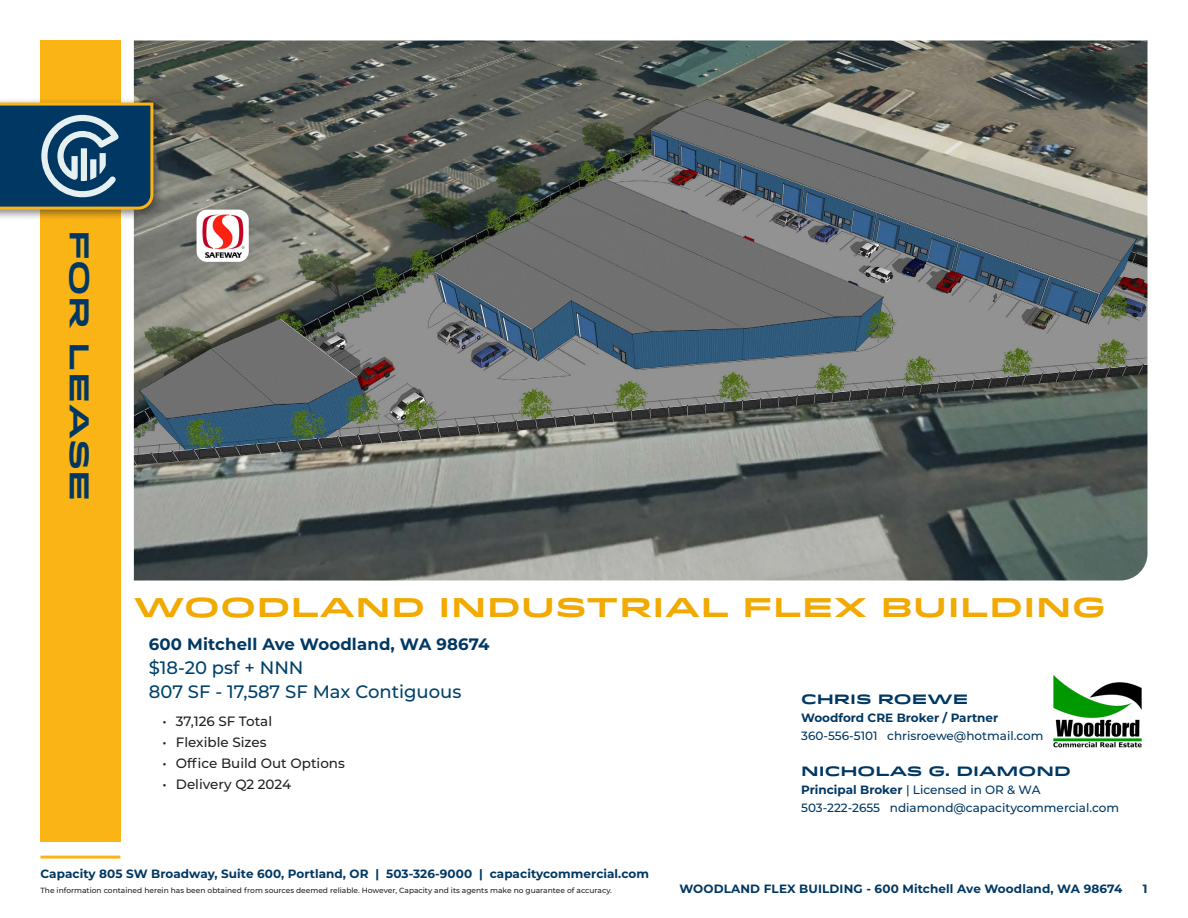
<style>
.page{position:relative;width:1188px;height:918px;background:#fff}
.page>*{position:absolute;margin:0;border:0;box-sizing:border-box;transform-origin:0 0}
.Heading__Yellow{font:700 27px "Idlewild";letter-spacing:.025em;color:#f2a900}
.Heading__Blue{font:700 27px "Idlewild";letter-spacing:.025em;color:#003863}
.t1{font:500 18px "Montserrat";color:#01426a}
.Heading_3{font:700 16.5px "Montserrat";letter-spacing:.01em;color:#003863}
.t2{font:500 13.5px "Montserrat";color:#231f20}
.Broker_Name{font:700 13.5px "Idlewild";color:#003863}
.Broker_Title{font:700 12px "Montserrat";letter-spacing:.005em;color:#003863}
.Broker_Name-2{font:500 12px "Montserrat";color:#003863}
.Broker_Title-2{font:500 12px "Montserrat";color:#003863}
.t3{font:500 7.5px "Montserrat";color:#231f20}
.s1{font-weight:700}
</style>
<div class="page">
<div style="left:40px;top:40px;width:81px;height:802px;background:#fbb416"></div>
<img style="left:134px;top:40px;width:1014px;height:540px">
<img style="left:1053px;top:675px;width:89px;height:73px">
<div style="left:197px;top:210px;width:52px;height:52px;background:#fff;border-radius:10px"></div>
<img style="left:202px;top:214px;width:43px;height:44px">
<hr style="left:40px;top:856px;width:80px;height:3px;background:#fbb416">
<div style="left:0;top:97px;width:164px;height:124px;background:#231f20;opacity:.55"></div>
<svg style="left:0;top:101px;width:155px;height:110px;background:#375d70"></svg>
<p class="Heading__Blue" style="left:100px;top:230px;width:274px;rotate:90deg">FOR LEASE</p>
<p class="Heading__Yellow" style="left:134px;top:587px;width:973px">WOODLAND INDUSTRIAL FLEX BUILDING</p>
<p class="Heading_3" style="left:149px;top:633px;width:342px">600 Mitchell Ave Woodland, WA 98674</p>
<p class="t1" style="left:149px;top:656px;width:156px">$18-20 psf + NNN</p>
<p class="t1" style="left:149px;top:680px;width:314px">807 SF - 17,587 SF Max Contiguous</p>
<p class="t2" style="left:162px;top:712px;width:111px">• 37,126 SF Total</p>
<p class="t2" style="left:162px;top:733px;width:106px">• Flexible Sizes</p>
<p class="t2" style="left:162px;top:754px;width:184px">• Office Build Out Options</p>
<p class="t2" style="left:162px;top:775px;width:130px">• Delivery Q2 2024</p>
<p class="Broker_Name" style="left:801px;top:689px;width:169px">CHRIS ROEWE</p>
<p class="Broker_Title" style="left:801px;top:709px;width:199px">Woodford CRE Broker / Partner</p>
<p class="Broker_Name-2" style="left:801px;top:728px;width:244px">360-556-5101 chrisroewe@hotmail.com</p>
<p class="Broker_Name" style="left:801px;top:761px;width:271px">NICHOLAS G. DIAMOND</p>
<p class="Broker_Title-2" style="left:801px;top:782px;width:241px"><span class="s1">Principal Broker</span> | Licensed in OR &amp; WA</p>
<p class="Broker_Name-2" style="left:801px;top:800px;width:320px">503-222-2655 ndiamond@capacitycommercial.com</p>
<p class="Broker_Title" style="left:40px;top:865px;width:610px">Capacity 805 SW Broadway, Suite 600, Portland, OR | 503-326-9000 | capacitycommercial.com</p>
<p class="t3" style="left:40px;top:885px;width:573px">The information contained herein has been obtained from sources deemed reliable. However, Capacity and its agents make no guarantee of accuracy.</p>
<p class="Broker_Title" style="left:1143px;top:880px;width:6px">1</p>
<p class="Broker_Title" style="left:679px;top:880px;width:444px">WOODLAND FLEX BUILDING - 600 Mitchell Ave Woodland, WA 98674</p>
</div>
